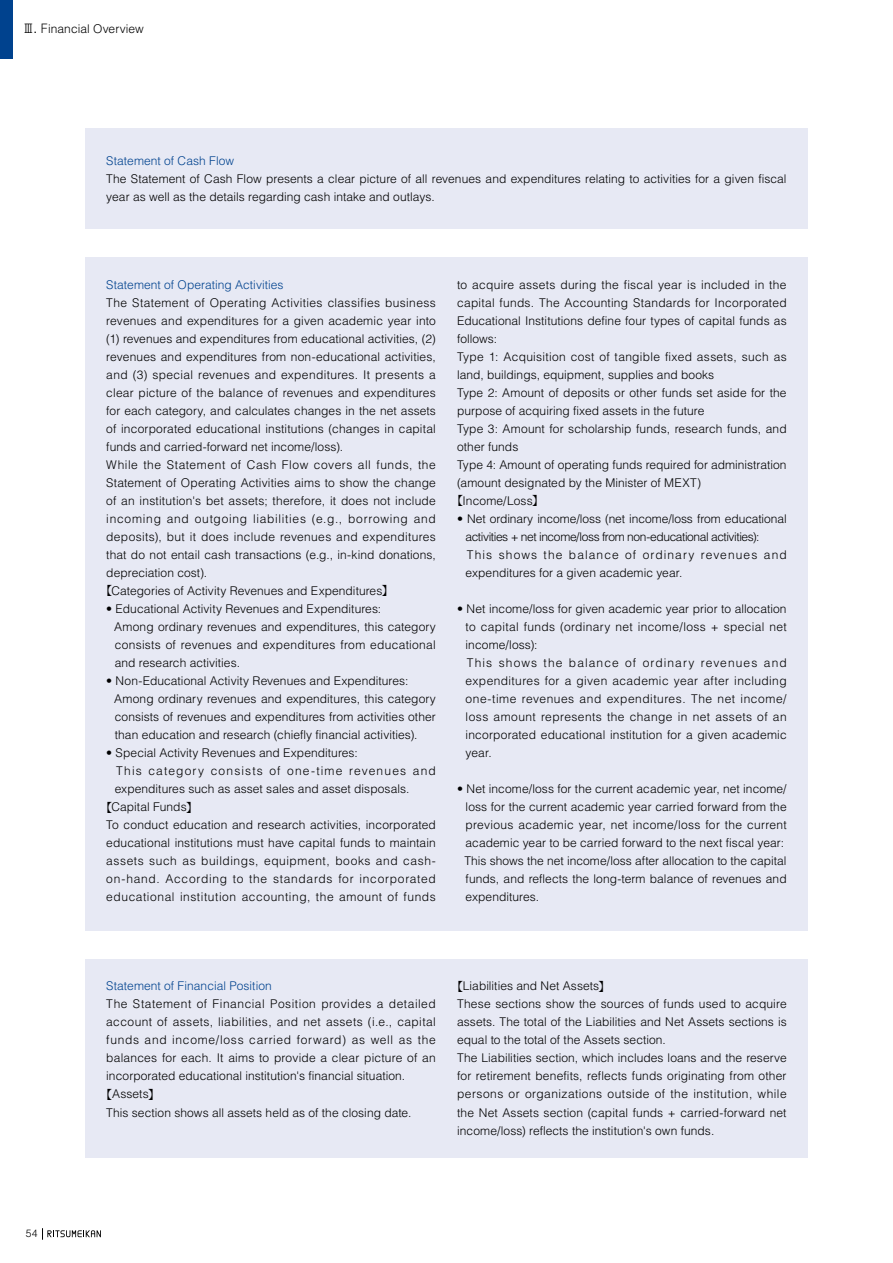
<style>
.page{position:relative;width:893px;height:1263px;background:#fff}
.page>*{position:absolute;margin:0;border:0;box-sizing:border-box;transform-origin:0 0}
.t1{font:300 12px/18px "Helvetica LT Std";letter-spacing:.01em;color:#000}
.t2{font:300 12px/18px "Helvetica LT Std";letter-spacing:.03em;color:#000}
.t3{font:300 12px "Helvetica LT Std";letter-spacing:.045em;color:#000}
.t4{font:300 12px "Helvetica LT Std";letter-spacing:.06em;color:#000}
.t5{font:300 12px "Helvetica LT Std";letter-spacing:.005em;color:#00428e}
.t6{font:300 12px "Helvetica LT Std";letter-spacing:.05em;color:#000}
.t7{font:300 12px "Helvetica LT Std";letter-spacing:.055em;color:#000}
.t8{font:300 12px "Helvetica LT Std";letter-spacing:.095em;color:#000}
.t9{font:300 10.5px "Helvetica LT Std";color:#000}
.s1{font-family:"UD Shin Go Pr 6"}
.s2{font-family:"Koz Min Pro";font-weight:400}
</style>
<div class="page">
<div style="left:0;top:0;width:13px;height:59px;background:#00428e"></div>
<svg style="left:42px;top:1228px;width:59px;height:12px"></svg>
<div style="left:85px;top:258px;width:723px;height:673px;background:#e7e9f4"></div>
<div style="left:85px;top:959px;width:723px;height:199px;background:#e7e9f4"></div>
<div style="left:85px;top:129px;width:723px;height:100px;background:#e7e9f4"></div>
<p class="t1" style="left:22px;top:19px;width:123px"><span class="s1">Ⅲ. F</span>inancial Overview</p>
<p class="t5" style="left:106px;top:153px;width:129px">Statement of Cash Flow</p>
<p class="t1" style="left:106px;top:169px;width:682px">The Statement of Cash Flow presents a clear picture of all revenues and expenditures relating to activities for a given fiscal year as well as the details regarding cash intake and outlays.</p>
<p class="t9" style="left:26px;top:1227px;width:14px">54</p>
<p class="t5" style="left:106px;top:277px;width:179px">Statement of Operating Activities</p>
<p class="t2" style="left:106px;top:293px;width:331px">The Statement of Operating Activities classifies business</p>
<p class="t1" style="left:106px;top:311px;width:331px">revenues and expenditures for a given academic year into</p>
<p class="t1" style="left:106px;top:329px;width:331px">(1) revenues and expenditures from educational activities, (2)</p>
<p class="t1" style="left:106px;top:347px;width:331px">revenues and expenditures from non-educational activities,</p>
<p class="t2" style="left:106px;top:365px;width:331px">and (3) special revenues and expenditures. It presents a</p>
<p class="t1" style="left:106px;top:383px;width:331px">clear picture of the balance of revenues and expenditures</p>
<p class="t1" style="left:106px;top:401px;width:331px">for each category, and calculates changes in the net assets</p>
<p class="t1" style="left:106px;top:419px;width:331px">of incorporated educational institutions (changes in capital</p>
<p class="t1" style="left:106px;top:437px;width:238px">funds and carried-forward net income/loss).</p>
<p class="t6" style="left:106px;top:457px;width:331px">While the Statement of Cash Flow covers all funds, the</p>
<p class="t1" style="left:106px;top:473px;width:331px">Statement of Operating Activities aims to show the change</p>
<p class="t1" style="left:106px;top:491px;width:331px">of an institution's bet assets; therefore, it does not include</p>
<p class="t4" style="left:106px;top:511px;width:331px">incoming and outgoing liabilities (e.g., borrowing and</p>
<p class="t1" style="left:106px;top:527px;width:331px">deposits), but it does include revenues and expenditures</p>
<p class="t1" style="left:106px;top:545px;width:331px">that do not entail cash transactions (e.g., in-kind donations,</p>
<p class="t1" style="left:106px;top:563px;width:102px">depreciation cost).</p>
<p class="t1" style="left:100px;top:581px;width:295px"><span class="s2">【</span>Categories of Activity Revenues and Expenditures<span class="s2">】</span></p>
<p class="t1" style="left:114px;top:599px;width:323px;text-indent:-8px">• Educational Activity Revenues and Expenditures:<br>Among ordinary revenues and expenditures, this category consists of revenues and expenditures from educational and research activities.</p>
<p class="t1" style="left:114px;top:671px;width:323px;text-indent:-8px">• Non-Educational Activity Revenues and Expenditures:<br>Among ordinary revenues and expenditures, this category consists of revenues and expenditures from activities other than education and research (chiefly financial activities).</p>
<p class="t1" style="left:106px;top:743px;width:253px">• Special Activity Revenues and Expenditures:</p>
<p class="t8" style="left:116px;top:763px;width:321px">This category consists of one-time revenues and</p>
<p class="t1" style="left:115px;top:779px;width:296px">expenditures such as asset sales and asset disposals.</p>
<p class="t1" style="left:100px;top:797px;width:99px"><span class="s2">【</span>Capital Funds<span class="s2">】</span></p>
<p class="t1" style="left:106px;top:815px;width:331px">To conduct education and research activities, incorporated</p>
<p class="t1" style="left:106px;top:833px;width:331px">educational institutions must have capital funds to maintain</p>
<p class="t3" style="left:106px;top:853px;width:331px">assets such as buildings, equipment, books and cash-</p>
<p class="t4" style="left:106px;top:871px;width:331px">on-hand. According to the standards for incorporated</p>
<p class="t3" style="left:106px;top:889px;width:331px">educational institution accounting, the amount of funds</p>
<p class="t1" style="left:457px;top:275px;width:331px">to acquire assets during the fiscal year is included in the</p>
<p class="t1" style="left:457px;top:293px;width:331px">capital funds. The Accounting Standards for Incorporated</p>
<p class="t1" style="left:457px;top:311px;width:331px">Educational Institutions define four types of capital funds as</p>
<p class="t1" style="left:457px;top:329px;width:42px">follows:</p>
<p class="t1" style="left:457px;top:347px;width:331px">Type 1: Acquisition cost of tangible fixed assets, such as</p>
<p class="t1" style="left:457px;top:365px;width:259px">land, buildings, equipment, supplies and books</p>
<p class="t1" style="left:457px;top:383px;width:331px">Type 2: Amount of deposits or other funds set aside for the</p>
<p class="t1" style="left:457px;top:401px;width:249px">purpose of acquiring fixed assets in the future</p>
<p class="t1" style="left:457px;top:419px;width:331px">Type 3: Amount for scholarship funds, research funds, and</p>
<p class="t1" style="left:457px;top:437px;width:63px">other funds</p>
<p class="t1" style="left:457px;top:455px;width:331px">Type 4: Amount of operating funds required for administration</p>
<p class="t1" style="left:457px;top:473px;width:246px">(amount designated by the Minister of MEXT)</p>
<p class="t1" style="left:451px;top:491px;width:94px"><span class="s2">【</span>Income/Loss<span class="s2">】</span></p>
<p class="t1" style="left:466px;top:509px;width:323px;text-indent:-9px">• Net ordinary income/loss (net income/loss from educational activities + net income/loss from non-educational activities):<br>This shows the balance of ordinary revenues and expenditures for a given academic year.</p>
<p class="t2" style="left:466px;top:599px;width:323px;text-indent:-9px">• Net income/loss for given academic year prior to allocation to capital funds (ordinary net income/loss + special net income/loss):<br>This shows the balance of ordinary revenues and expenditures for a given academic year after including one-time revenues and expenditures. The net income/ loss amount represents the change in net assets of an incorporated educational institution for a given academic year.</p>
<p class="t1" style="left:464px;top:779px;width:324px;text-indent:-7px">• Net income/loss for the current academic year, net income/ loss for the current academic year carried forward from the previous academic year, net income/loss for the current academic year to be carried forward to the next fiscal year:<br>This shows the net income/loss after allocation to the capital funds, and reflects the long-term balance of revenues and expenditures.</p>
<p class="t5" style="left:106px;top:979px;width:167px">Statement of Financial Position</p>
<p class="t3" style="left:106px;top:997px;width:331px">The Statement of Financial Position provides a detailed</p>
<p class="t2" style="left:106px;top:1013px;width:331px">account of assets, liabilities, and net assets (i.e., capital</p>
<p class="t7" style="left:106px;top:1033px;width:331px">funds and income/loss carried forward) as well as the</p>
<p class="t1" style="left:106px;top:1049px;width:331px">balances for each. It aims to provide a clear picture of an</p>
<p class="t1" style="left:106px;top:1067px;width:300px">incorporated educational institution's financial situation.</p>
<p class="t1" style="left:100px;top:1085px;width:61px"><span class="s2">【</span>Assets<span class="s2">】</span></p>
<p class="t1" style="left:106px;top:1103px;width:307px">This section shows all assets held as of the closing date.</p>
<p class="t1" style="left:457px;top:977px;width:331px;text-indent:-6px"><span class="s2">【</span>Liabilities and Net Assets<span class="s2">】<br></span>These sections show the sources of funds used to acquire assets. The total of the Liabilities and Net Assets sections is equal to the total of the Assets section.<br>The Liabilities section, which includes loans and the reserve for retirement benefits, reflects funds originating from other persons or organizations outside of the institution, while the Net Assets section (capital funds + carried-forward net income/loss) reflects the institution's own funds.</p>
</div>
